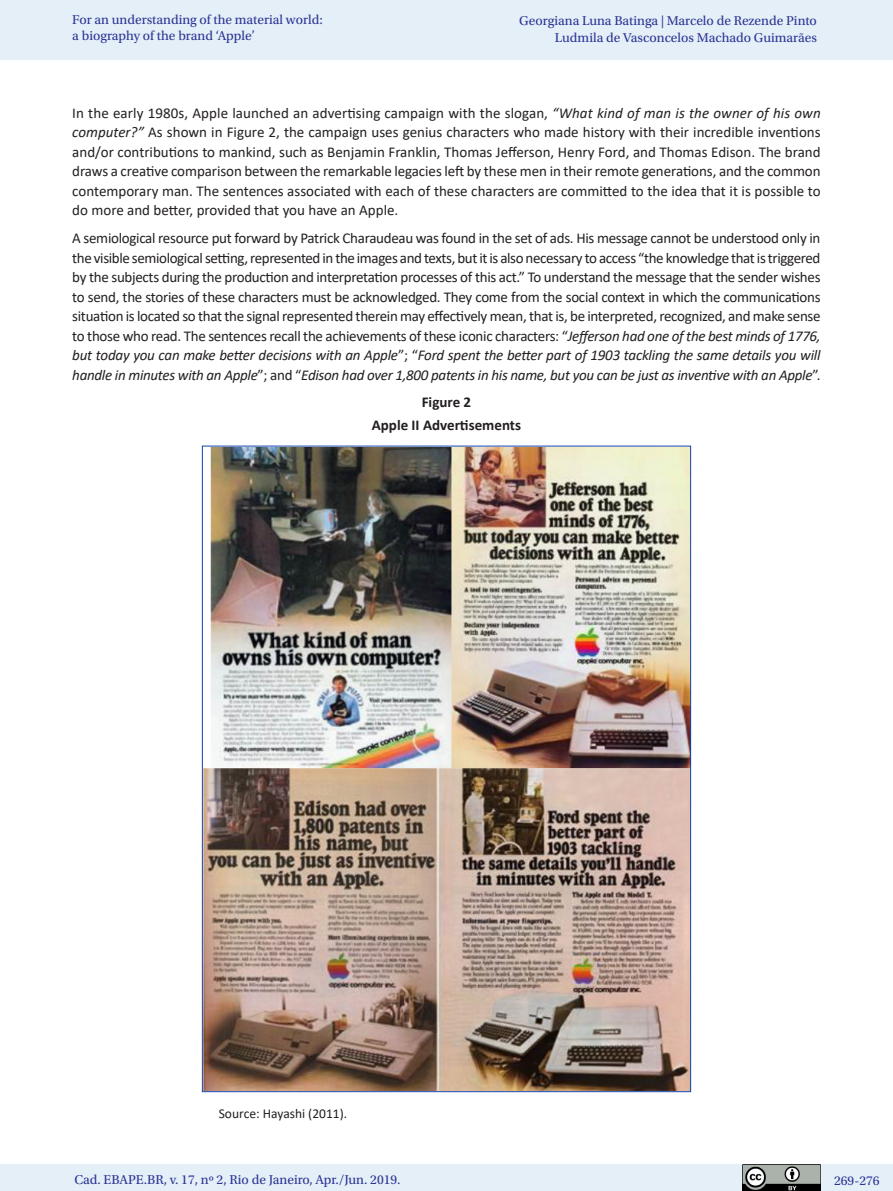
<style>
.page{position:relative;width:893px;height:1191px;background:#fff}
.page>*{position:absolute;margin:0;border:0;box-sizing:border-box;transform-origin:0 0}
._06_0_texto{font:15px/19.5px "Calibri";letter-spacing:-.02em;color:#231f20;text-align:justify}
._08_2_tabela_titulo{font:700 15px "Calibri";color:#231f20}
.t1{font:13.5px/16.5px "Utopia Std";color:#2b3393}
._00__fonte_legenda_f{font:13.5px "Calibri";color:#231f20}
.s1{font-style:italic}
</style>
<div class="page">
<div style="left:0;top:0;width:893px;height:60px;background:#e4eff8"></div>
<div style="left:0;top:1164px;width:893px;height:27px;background:#e4eff8"></div>
<img style="left:743px;top:1164px;width:78px;height:27px">
<img style="left:204px;top:448px;width:485px;height:642px">
<p class="t1" style="left:72px;top:11px;width:252px">For an understanding of the material world: a biography of the brand ‘Apple’</p>
<p class="t1" style="left:519px;top:13px;width:299px;text-align:right">Georgiana Luna Batinga | Marcelo de Rezende Pinto<br>Ludmila de Vasconcelos Machado Guimarães</p>
<p class="_06_0_texto" style="left:72px;top:102px;width:750px">In the early 1980s, Apple launched an advertising campaign with the slogan, <span class="s1">“What kind of man is the owner of his own computer?”</span> As shown in Figure 2, the campaign uses genius characters who made history with their incredible inventions and/or contributions to mankind, such as Benjamin Franklin, Thomas Jefferson, Henry Ford, and Thomas Edison. The brand draws a creative comparison between the remarkable legacies left by these men in their remote generations, and the common contemporary man. The sentences associated with each of these characters are committed to the idea that it is possible to do more and better, provided that you have an Apple.</p>
<p class="_06_0_texto" style="left:72px;top:228px;width:750px">A semiological resource put forward by Patrick Charaudeau was found in the set of ads. His message cannot be understood only in the visible semiological setting, represented in the images and texts, but it is also necessary to access “the knowledge that is triggered by the subjects during the production and interpretation processes of this act.” To understand the message that the sender wishes to send, the stories of these characters must be acknowledged. They come from the social context in which the communications situation is located so that the signal represented therein may effectively mean, that is, be interpreted, recognized, and make sense to those who read. The sentences recall the achievements of these iconic characters: “<span class="s1">Jefferson had one of the best minds of 1776, but today you can make better decisions with an Apple</span>”; “<span class="s1">Ford spent the better part of 1903 tackling the same details you will handle in minutes with an Apple</span>”; and “<span class="s1">Edison had over 1,800 patents in his name, but you can be just as inventive with an Apple</span>”.</p>
<p class="_08_2_tabela_titulo" style="left:422px;top:391px;width:51px">Figure 2</p>
<p class="_08_2_tabela_titulo" style="left:372px;top:414px;width:151px">Apple II Advertisements</p>
<p class="_00__fonte_legenda_f" style="left:219px;top:1104px;width:130px">Source: Hayashi (2011).</p>
<p class="t1" style="left:74px;top:1171px;width:328px">Cad. EBAPE.BR, v. 17, nº 2, Rio de Janeiro, Apr./Jun. 2019.</p>
<p class="t1" style="left:834px;top:1172px;width:47px">269-276</p>
</div>
